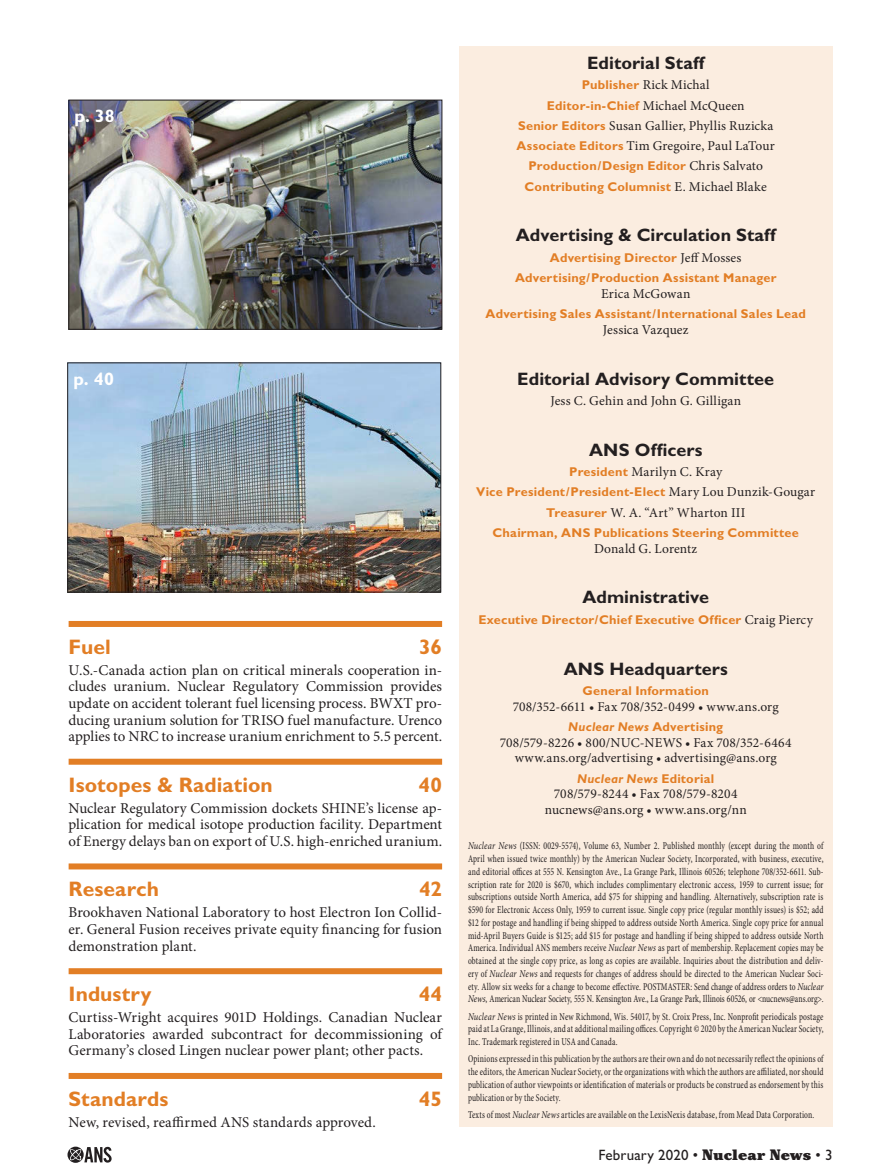
<style>
.page{position:relative;width:891px;height:1175px;background:#fff}
.page>*{position:absolute;margin:0;border:0;box-sizing:border-box;transform-origin:0 0}
.t1{font:700 21px "Gill Sans";letter-spacing:.005em;color:#e27e25}
.Masthead_Header{font:700 18px "Gill Sans";letter-spacing:.005em;color:#231f20}
.t2{font:700 18px "Gill Sans";color:#fff}
.t3{font:15px/16.5px "Minion Pro";color:#231f20;text-align:justify}
.t4{font:15px "Gill Sans";letter-spacing:.01em;color:#231f20}
.Masthead_Body{font:13.5px/15.8px "Minion Pro";letter-spacing:.01em;color:#231f20;text-align:center}
.Masthead_Body-2{font:700 12.75px "Gill Sans";letter-spacing:.015em;color:#e27e25}
.Masthead_Body-3{font:italic 700 12.75px "Gill Sans";letter-spacing:.02em;color:#e27e25}
.t5{font:condensed 10.5px/12.8px "Minion Pro";letter-spacing:.015em;color:#231f20;text-align:justify;scale:.8 1}
.s1{font-family:"Gill Sans";font-weight:700;font-size:12.75px;color:#e27e25}
.s2{font-family:"Minion Pro";font-weight:400;font-size:13.5px;color:#231f20}
.s3{font-style:normal}
.s4{font-style:italic;font-stretch:normal}
.s5{font-family:"Cheltenham";font-weight:900}
</style>
<div class="page">
<svg style="left:68px;top:1146px;width:44px;height:16px"></svg>
<div style="left:69px;top:621px;width:373px;height:6px;background:#e27e25"></div>
<div style="left:69px;top:758px;width:373px;height:6px;background:#e27e25"></div>
<div style="left:69px;top:863px;width:373px;height:6px;background:#e27e25"></div>
<div style="left:69px;top:968px;width:373px;height:6px;background:#e27e25"></div>
<div style="left:69px;top:1072px;width:373px;height:6px;background:#e27e25"></div>
<div style="left:459px;top:46px;width:373px;height:1080px;background:#fbede0"></div>
<img style="left:71px;top:102px;width:369px;height:225px">
<div style="left:69px;top:100px;width:373px;height:229px;border:1px solid #231f20"></div>
<img style="left:70px;top:365px;width:369px;height:225px">
<div style="left:68px;top:363px;width:373px;height:229px;border:1px solid #231f20"></div>
<p class="t2" style="left:75px;top:105px;width:42px">p. 38</p>
<p class="t2" style="left:74px;top:368px;width:42px">p. 40</p>
<p class="t1" style="left:69px;top:634px;width:44px">Fuel</p>
<p class="t1" style="left:419px;top:634px;width:24px">36</p>
<p class="t3" style="left:69px;top:662px;width:375px">U.S.-Canada action plan on critical minerals cooperation in&shy;cludes uranium. Nuclear Regulatory Commission provides update on accident tolerant fuel licensing process. BWXT pro&shy;ducing uranium solution for TRISO fuel manufacture. Urenco applies to NRC to increase uranium enrichment to 5.5 percent.</p>
<p class="t1" style="left:69px;top:772px;width:206px">Isotopes &amp; Radiation</p>
<p class="t1" style="left:419px;top:772px;width:25px">40</p>
<p class="t3" style="left:69px;top:799px;width:375px">Nuclear Regulatory Commission dockets SHINE’s license ap&shy;plication for medical isotope production facility. Department of Energy delays ban on export of U.S. high-enriched uranium.</p>
<p class="t1" style="left:69px;top:877px;width:92px">Research</p>
<p class="t1" style="left:419px;top:877px;width:24px">42</p>
<p class="t3" style="left:69px;top:904px;width:375px">Brookhaven National Laboratory to host Electron Ion Collid&shy;er. General Fusion receives private equity financing for fusion demonstration plant.</p>
<p class="t1" style="left:69px;top:981px;width:84px">Industry</p>
<p class="t1" style="left:419px;top:981px;width:25px">44</p>
<p class="t3" style="left:69px;top:1009px;width:375px">Curtiss-Wright acquires 901D Holdings. Canadian Nuclear Laboratories awarded subcontract for decommissioning of Germany’s closed Lingen nuclear power plant; other pacts.</p>
<p class="t1" style="left:69px;top:1086px;width:101px">Standards</p>
<p class="t1" style="left:419px;top:1086px;width:25px">45</p>
<p class="t3" style="left:69px;top:1114px;width:309px">New, revised, reaffirmed ANS standards approved.</p>
<p class="Masthead_Header" style="left:587px;top:52px;width:119px">Editorial Staff</p>
<p class="Masthead_Body" style="left:582px;top:77px;width:129px"><span class="s1">Publisher</span> Rick Michal</p>
<p class="Masthead_Body-2" style="left:547px;top:98px;width:199px">Editor-in-Chief <span class="s2">Michael McQueen</span></p>
<p class="Masthead_Body" style="left:518px;top:118px;width:257px"><span class="s1">Senior Editors</span> Susan Gallier, Phyllis Ruzicka</p>
<p class="Masthead_Body" style="left:517px;top:138px;width:260px"><span class="s1">Associate Editors</span> Tim Gregoire, Paul LaTour</p>
<p class="Masthead_Body-2" style="left:528px;top:158px;width:236px">Production/Design Editor <span class="s2">Chris Salvato</span></p>
<p class="Masthead_Body-2" style="left:525px;top:179px;width:244px">Contributing Columnist <span class="s2">E. Michael Blake</span></p>
<p class="Masthead_Header" style="left:516px;top:225px;width:261px">Advertising &amp; Circulation Staff</p>
<p class="Masthead_Body-2" style="left:550px;top:250px;width:193px">Advertising Director <span class="s2">Jeff Mosses</span></p>
<p class="Masthead_Body-2" style="left:515px;top:270px;width:263px">Advertising/Production Assistant Manager</p>
<p class="Masthead_Body" style="left:601px;top:285px;width:91px">Erica McGowan</p>
<p class="Masthead_Body-2" style="left:486px;top:306px;width:322px">Advertising Sales Assistant/International Sales Lead</p>
<p class="Masthead_Body" style="left:603px;top:321px;width:87px">Jessica Vazquez</p>
<p class="Masthead_Header" style="left:517px;top:368px;width:258px">Editorial Advisory Committee</p>
<p class="Masthead_Body" style="left:550px;top:393px;width:192px">Jess C. Gehin and John G. Gilligan</p>
<p class="Masthead_Header" style="left:589px;top:439px;width:115px">ANS Officers</p>
<p class="Masthead_Body" style="left:569px;top:464px;width:155px"><span class="s1">President</span> Marilyn C. Kray</p>
<p class="Masthead_Body-2" style="left:476px;top:484px;width:340px">Vice President/President-Elect <span class="s2">Mary Lou Dunzik-Gougar</span></p>
<p class="Masthead_Body" style="left:546px;top:504px;width:201px"><span class="s1">Treasurer</span> W. A. “Art” Wharton III</p>
<p class="Masthead_Body-2" style="left:493px;top:525px;width:308px">Chairman, ANS Publications Steering Committee</p>
<p class="Masthead_Body" style="left:594px;top:540px;width:104px">Donald G. Lorentz</p>
<p class="Masthead_Header" style="left:582px;top:586px;width:128px">Administrative</p>
<p class="Masthead_Body-2" style="left:479px;top:612px;width:336px">Executive Director/Chief Executive Officer <span class="s2">Craig Piercy</span></p>
<p class="Masthead_Header" style="left:564px;top:658px;width:166px">ANS Headquarters</p>
<p class="Masthead_Body-2" style="left:582px;top:683px;width:128px">General Information</p>
<p class="Masthead_Body" style="left:513px;top:698px;width:267px">708/352-6611 • Fax 708/352-0499 • www.ans.org</p>
<p class="Masthead_Body-3" style="left:568px;top:719px;width:156px">Nuclear News <span class="s3">Advertising</span></p>
<p class="Masthead_Body" style="left:500px;top:734px;width:293px">708/579-8226 • 800/NUC-NEWS • Fax 708/352-6464 www.ans.org/advertising • advertising@ans.org</p>
<p class="Masthead_Body-3" style="left:577px;top:771px;width:139px">Nuclear News <span class="s3">Editorial</span></p>
<p class="Masthead_Body" style="left:545px;top:786px;width:203px">708/579-8244 • Fax 708/579-8204 nucnews@ans.org • www.ans.org/nn</p>
<p class="t5" style="left:468px;top:840px;width:446px"><span class="s4">Nuclear News</span> (ISSN: 0029-5574), Volume 63, Number 2. Published monthly (except during the month of April when issued twice monthly) by the American Nuclear Society, Incorporated, with business, executive, and editorial offices at 555 N. Kensington Ave., La Grange Park, Illinois 60526; telephone 708/352-6611. Sub&shy;scription rate for 2020 is $670, which includes complimentary electronic access, 1959 to current issue; for subscriptions outside North America, add $75 for shipping and handling. Alternatively, subscription rate is $590 for Electronic Access Only, 1959 to current issue. Single copy price (regular monthly issues) is $52; add $12 for postage and handling if being shipped to address outside North America. Single copy price for annual mid-April Buyers Guide is $125; add $15 for postage and handling if being shipped to address outside North America. Individual ANS members receive <span class="s4">Nuclear News</span> as part of membership. Replacement copies may be obtained at the single copy price, as long as copies are available. Inquiries about the distribution and deliv&shy;ery of <span class="s4">Nuclear News</span> and requests for changes of address should be directed to the American Nuclear Soci&shy;ety. Allow six weeks for a change to become effective. POSTMASTER: Send change of address orders to <span class="s4">Nuclear News</span>, American Nuclear Society, 555 N. Kensington Ave., La Grange Park, Illinois 60526, or &lt;nucnews@ans.org&gt;.</p>
<p class="t5" style="left:468px;top:1010px;width:446px"><span class="s4">Nuclear News</span> is printed in New Richmond, Wis. 54017, by St. Croix Press, Inc. Nonprofit periodicals postage paid at La Grange, Illinois, and at additional mailing offices. Copyright © 2020 by the American Nuclear Society, Inc. Trademark registered in USA and Canada.</p>
<p class="t5" style="left:468px;top:1053px;width:446px">Opinions expressed in this publication by the authors are their own and do not necessarily reflect the opinions of the editors, the American Nuclear Society, or the organizations with which the authors are affiliated, nor should publication of author viewpoints or identification of materials or products be construed as endorsement by this publication or by the Society.</p>
<p class="t5" style="left:468px;top:1108px;width:434px">Texts of most <span class="s4">Nuclear News</span> articles are available on the LexisNexis database, from Mead Data Corporation.</p>
<h3 class="t4" style="left:598px;top:1146px;width:236px">February 2020 • <span class="s5">Nuclear News</span> • 3</h3>
</div>
